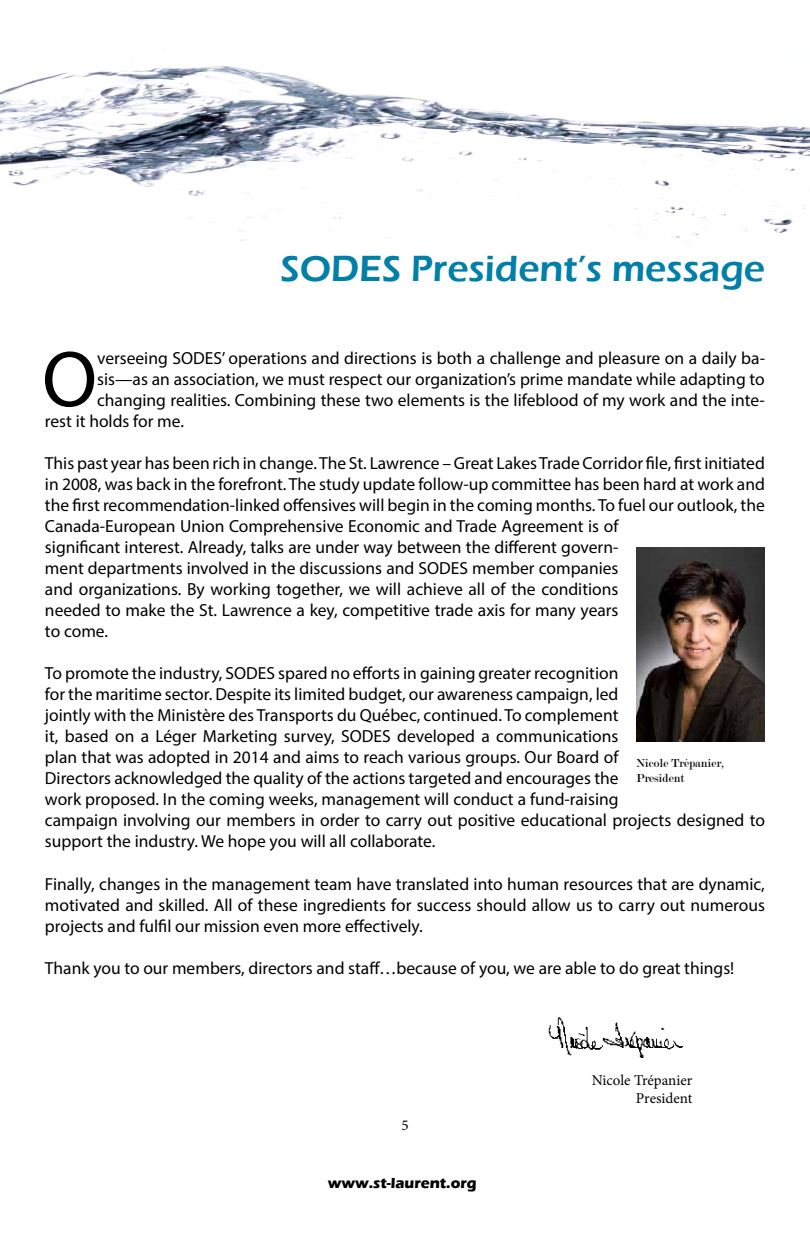
<style>
.page{position:relative;width:810px;height:1241px;background:#fff}
.page>*{position:absolute;margin:0;border:0;box-sizing:border-box;transform-origin:0 0}
.t1{font:79.88px "Myriad Pro";color:#000}
.t2{font:600 37.5px "Eras ITC";color:#0080a9}
.t3{font:17.5px/21px "Myriad Pro";color:#000}
.t4{font:15px/18px "Minion Pro";color:#000;text-align:right}
.t5{font:700 15px "Eras ITC";color:#000}
.t6{font:12.5px/15px "Modern";color:#000}
</style>
<div class="page">
<img style="left:0;top:66px;width:810px;height:177px">
<img style="left:636px;top:547px;width:129px;height:194px">
<img style="left:548px;top:1016px;width:135px;height:41px">
<h2 class="t2" style="left:280px;top:247px;width:486px">SODES President’s message</h2>
<h1 class="t1" style="left:42px;top:330px;width:56px">O</h1>
<p class="t3" style="left:97px;top:347px;width:669px">verseeing SODES’ operations and directions is both a challenge and pleasure on a daily ba-</p>
<p class="t3" style="left:97px;top:368px;width:669px">sis—as an association, we must respect our organization’s prime mandate while adapting to</p>
<p class="t3" style="left:97px;top:389px;width:669px">changing realities. Combining these two elements is the lifeblood of my work and the inte-</p>
<p class="t3" style="left:45px;top:410px;width:141px">rest it holds for me.</p>
<p class="t3" style="left:45px;top:452px;width:721px">This past year has been rich in change. The St. Lawrence – Great Lakes Trade Corridor file, first initiated in 2008, was back in the forefront. The study update follow-up committee has been hard at work and the first recommendation-linked offensives will begin in the coming months. To fuel our outlook, the Canada-European Union Comprehensive Economic and Trade Agreement is of<br>significant interest. Already, talks are under way between the different govern-<br>ment departments involved in the discussions and SODES member companies<br>and organizations. By working together, we will achieve all of the conditions<br>needed to make the St. Lawrence a key, competitive trade axis for many years<br>to come.</p>
<p class="t3" style="left:45px;top:662px;width:722px">To promote the industry, SODES spared no efforts in gaining greater recognition<br>for the maritime sector. Despite its limited budget, our awareness campaign, led<br>jointly with the Ministère des Transports du Québec, continued. To complement<br>it, based on a Léger Marketing survey, SODES developed a communications<br>plan that was adopted in 2014 and aims to reach various groups. Our Board of<br>Directors acknowledged the quality of the actions targeted and encourages the<br>work proposed. In the coming weeks, management will conduct a fund-raising<br>campaign involving our members in order to carry out positive educational projects designed to support the industry. We hope you will all collaborate.</p>
<p class="t3" style="left:45px;top:872px;width:721px;text-align:justify">Finally, changes in the management team have translated into human resources that are dynamic, motivated and skilled. All of these ingredients for success should allow us to carry out numerous projects and fulfil our mission even more effectively.</p>
<p class="t3" style="left:45px;top:956px;width:691px">Thank you to our members, directors and staff…because of you, we are able to do great things!</p>
<p class="t6" style="left:636px;top:755px;width:90px">Nicole Trépanier,<br>President</p>
<p class="t4" style="left:401px;top:1115px;width:9px">5</p>
<p class="t5" style="left:328px;top:1173px;width:150px">www.st-laurent.org</p>
<p class="t4" style="left:592px;top:1070px;width:102px">Nicole Trépanier<br>President</p>
</div>
